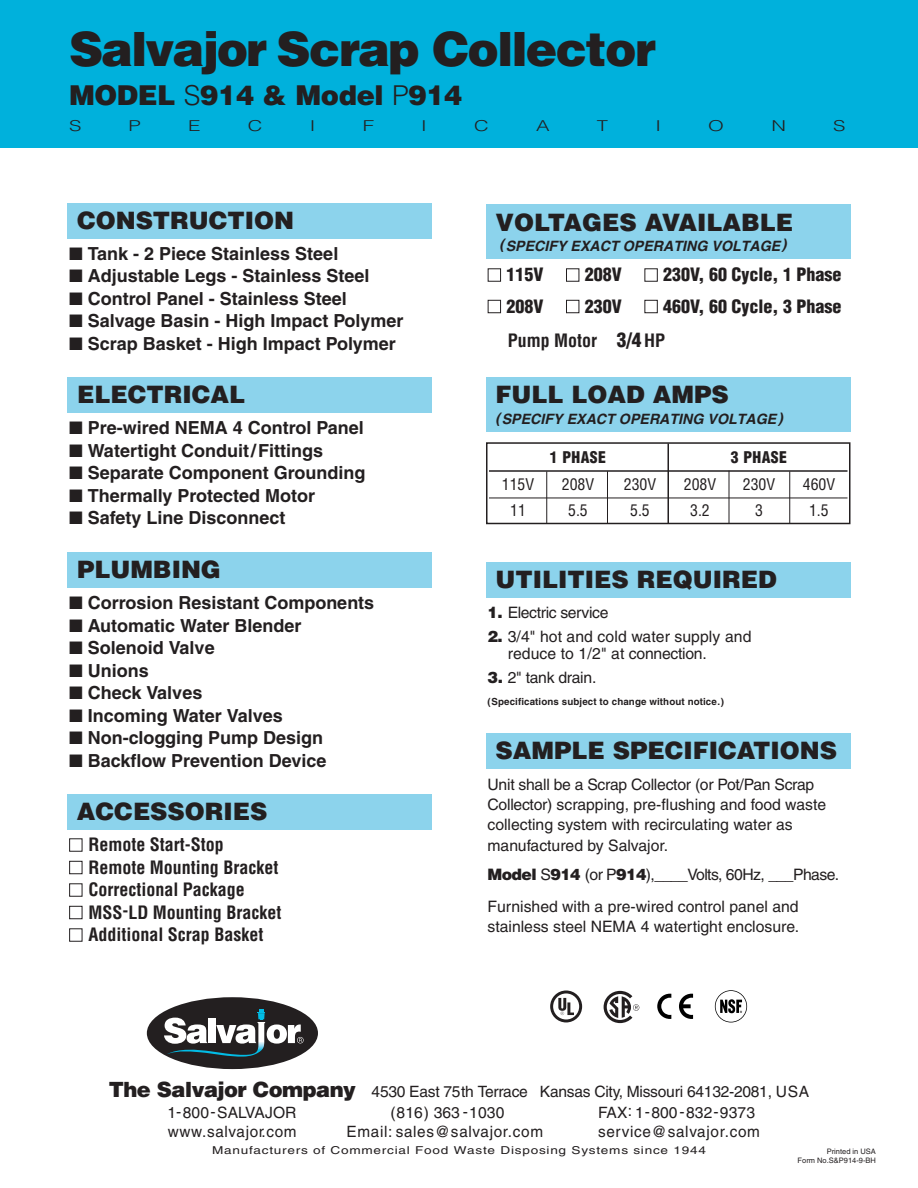
<style>
.page{position:relative;width:918px;height:1188px;background:#fff}
.page>*{position:absolute;margin:0;border:0;box-sizing:border-box;transform-origin:0 0}
.t1{font:900 47.25px "Helvetica";letter-spacing:-.035em;color:#231f20}
.t2{font:900 27.3px "Helvetica";letter-spacing:-.015em;color:#231f20}
.t3{font:900 24px "Helvetica";color:#231f20}
.t4{font:700 18px "Helvetica";color:#231f20}
.t5{font:700 condensed 18px "Helvetica";color:#231f20}
.t6{font:900 condensed 18px/34.5px "Helvetica";color:#231f20}
.t7{font:15.75px/20.2px "Helvetica";color:#231f20}
.t8{font:condensed 15.75px "Helvetica";color:#231f20}
.t9{font:15.75px "Helvetica";letter-spacing:-.025em;color:#231f20}
.t10{font:900 condensed 15.75px "Helvetica";letter-spacing:.025em;color:#231f20}
.t11{font:15.6px/21px "Helvetica";letter-spacing:-.015em;color:#231f20}
.t12{font:15.6px "Helvetica";letter-spacing:.045em;color:#231f20}
.t13{font:15.6px "Helvetica";letter-spacing:.01em;color:#231f20}
.t14{font:300 15px "Helvetica";color:#231f20;scale:1.35 1}
.t15{font:italic 700 14.25px "Helvetica";color:#231f20}
.t16{font:10.8px "Helvetica";letter-spacing:.055em;color:#231f20;scale:1.25 1}
.t17{font:700 9.75px "Helvetica";letter-spacing:.01em;color:#231f20}
.t18{font:7.5px/9px "Helvetica";color:#231f20;text-align:right}
.s1{font-weight:300}
.s2{color:#fff}
.s3{font-weight:700}
.s4{font-size:19.5px}
.s5{font-weight:900}
.s6{font-weight:900;font-size:21px}
</style>
<div class="page">
<div style="left:68px;top:377px;width:364px;height:35px;background:#8cd3ec"></div>
<div style="left:68px;top:204px;width:364px;height:35px;background:#8cd3ec"></div>
<div style="left:68px;top:552px;width:364px;height:35px;background:#8cd3ec"></div>
<div style="left:68px;top:794px;width:364px;height:36px;background:#8cd3ec"></div>
<div style="left:486px;top:562px;width:364px;height:36px;background:#8cd3ec"></div>
<div style="left:486px;top:734px;width:364px;height:35px;background:#8cd3ec"></div>
<div style="left:0;top:0;width:918px;height:148px;background:#00b1dc"></div>
<div style="left:486px;top:204px;width:364px;height:55px;background:#8cd3ec"></div>
<div style="left:486px;top:377px;width:364px;height:55px;background:#8cd3ec"></div>
<div style="left:147px;top:997px;width:171px;height:72px;background:#231f20;border-radius:50%"></div>
<svg style="left:164px;top:1009px;width:139px;height:48px"></svg>
<div style="left:486px;top:442px;width:364px;height:82px;border:2px solid #231f20"></div>
<hr style="left:489px;top:470px;width:359px;height:2px;background:#231f20">
<hr style="left:489px;top:498px;width:359px;height:1px;background:#231f20">
<hr style="left:546px;top:471px;width:1px;height:52px;background:#231f20">
<hr style="left:607px;top:471px;width:1px;height:53px;background:#231f20">
<hr style="left:667px;top:444px;width:2px;height:79px;background:#231f20">
<hr style="left:729px;top:471px;width:1px;height:52px;background:#231f20">
<hr style="left:789px;top:471px;width:1px;height:52px;background:#231f20">
<svg style="left:550px;top:991px;width:32px;height:31px"></svg>
<svg style="left:604px;top:991px;width:35px;height:32px"></svg>
<svg style="left:715px;top:990px;width:32px;height:32px"></svg>
<svg style="left:657px;top:994px;width:14px;height:25px"></svg>
<svg style="left:679px;top:994px;width:14px;height:25px"></svg>
<h1 class="t1" style="left:69px;top:22px;width:589px">Salvajor Scrap Collector</h1>
<h2 class="t2" style="left:69px;top:80px;width:395px">MODEL <span class="s1">S</span>914 &amp; Model <span class="s1">P</span>914</h2>
<p class="t14" style="left:69px;top:117px;width:11px">S</p>
<p class="t14" style="left:129px;top:117px;width:11px">P</p>
<p class="t14" style="left:188px;top:117px;width:11px">E</p>
<p class="t14" style="left:248px;top:117px;width:12px">C</p>
<p class="t14" style="left:310px;top:117px;width:6px">I</p>
<p class="t14" style="left:363px;top:117px;width:10px">F</p>
<p class="t14" style="left:421px;top:117px;width:6px">I</p>
<p class="t14" style="left:474px;top:117px;width:12px">C</p>
<p class="t14" style="left:536px;top:117px;width:12px">A</p>
<p class="t14" style="left:597px;top:117px;width:10px">T</p>
<p class="t14" style="left:655px;top:117px;width:6px">I</p>
<p class="t14" style="left:708px;top:117px;width:13px">O</p>
<p class="t14" style="left:771px;top:117px;width:12px">N</p>
<p class="t14" style="left:833px;top:117px;width:11px">S</p>
<h3 class="t3" style="left:77px;top:207px;width:219px">CONSTRUCTION</h3>
<p class="t4" style="left:69px;top:247px;width:271px">■ Tank - 2 Piece Stainless Steel</p>
<p class="t4" style="left:69px;top:270px;width:302px">■ Adjustable Legs - Stainless Steel</p>
<p class="t4" style="left:69px;top:292px;width:279px">■ Control Panel - Stainless Steel</p>
<p class="t4" style="left:69px;top:315px;width:336px">■ Salvage Basin - High Impact Polymer</p>
<p class="t4" style="left:69px;top:337px;width:328px">■ Scrap Basket - High Impact Polymer</p>
<h3 class="t3" style="left:77px;top:380px;width:170px">ELECTRICAL</h3>
<p class="t4" style="left:69px;top:421px;width:296px">■ Pre-wired NEMA 4 Control Panel</p>
<p class="t4" style="left:69px;top:444px;width:256px">■ Watertight Conduit/Fittings</p>
<p class="t4" style="left:69px;top:466px;width:298px">■ Separate Component Grounding</p>
<p class="t4" style="left:69px;top:489px;width:248px">■ Thermally Protected Motor</p>
<p class="t4" style="left:69px;top:511px;width:218px">■ Safety Line Disconnect</p>
<h3 class="t3" style="left:77px;top:555px;width:145px">PLUMBING</h3>
<p class="t4" style="left:69px;top:596px;width:307px">■ Corrosion Resistant Components</p>
<p class="t4" style="left:69px;top:619px;width:234px">■ Automatic Water Blender</p>
<p class="t4" style="left:69px;top:641px;width:147px">■ Solenoid Valve</p>
<p class="t4" style="left:69px;top:664px;width:81px">■ Unions</p>
<p class="t4" style="left:69px;top:686px;width:135px">■ Check Valves</p>
<p class="t4" style="left:69px;top:709px;width:215px">■ Incoming Water Valves</p>
<p class="t4" style="left:69px;top:731px;width:256px">■ Non-clogging Pump Design</p>
<p class="t4" style="left:69px;top:754px;width:259px">■ Backflow Prevention Device</p>
<h3 class="t3" style="left:77px;top:798px;width:192px">ACCESSORIES</h3>
<p class="t5" style="left:69px;top:835px;width:156px"><span class="s2">■</span> Remote Start-Stop</p>
<p class="t5" style="left:69px;top:857px;width:211px"><span class="s2">■</span> Remote Mounting Bracket</p>
<p class="t5" style="left:69px;top:880px;width:177px"><span class="s2">■</span> Correctional Package</p>
<p class="t5" style="left:69px;top:902px;width:214px"><span class="s2">■</span> MSS-LD Mounting Bracket</p>
<p class="t5" style="left:69px;top:925px;width:196px"><span class="s2">■</span> Additional Scrap Basket</p>
<h3 class="t3" style="left:495px;top:209px;width:299px">VOLTAGES AVAILABLE</h3>
<p class="t15" style="left:499px;top:241px;width:289px">(SPECIFY EXACT OPERATING VOLTAGE)</p>
<p class="t6" style="left:488px;top:258px;width:356px"><span class="s2">■</span> 115V <span class="s2">■</span> 208V <span class="s2">■</span> 230V, 60 Cycle, 1 Phase</p>
<p class="t6" style="left:508px;top:289px;width:335px;text-indent:-20px"><span class="s2">■</span> 208V <span class="s2">■</span> 230V <span class="s2">■</span> 460V, 60 Cycle, 3 Phase<br><span class="s3">Pump Motor</span> <span class="s4">3/4</span><span class="s3">HP</span></p>
<h3 class="t3" style="left:495px;top:381px;width:235px">FULL LOAD AMPS</h3>
<p class="t15" style="left:495px;top:414px;width:289px">(SPECIFY EXACT OPERATING VOLTAGE)</p>
<p class="t10" style="left:550px;top:448px;width:58px">1 PHASE</p>
<p class="t10" style="left:731px;top:448px;width:58px">3 PHASE</p>
<p class="t8" style="left:502px;top:475px;width:34px">115V</p>
<p class="t8" style="left:562px;top:475px;width:34px">208V</p>
<p class="t8" style="left:624px;top:475px;width:34px">230V</p>
<p class="t8" style="left:684px;top:475px;width:34px">208V</p>
<p class="t8" style="left:743px;top:475px;width:34px">230V</p>
<p class="t8" style="left:803px;top:475px;width:34px">460V</p>
<p class="t8" style="left:510px;top:501px;width:17px">11</p>
<p class="t8" style="left:568px;top:501px;width:21px">5.5</p>
<p class="t8" style="left:630px;top:501px;width:21px">5.5</p>
<p class="t8" style="left:690px;top:501px;width:21px">3.2</p>
<p class="t8" style="left:755px;top:501px;width:9px">3</p>
<p class="t8" style="left:809px;top:501px;width:21px">1.5</p>
<h3 class="t3" style="left:495px;top:566px;width:283px">UTILITIES REQUIRED</h3>
<p class="t9" style="left:488px;top:607px;width:122px"><span class="s5">1.</span> Electric service</p>
<p class="t7" style="left:508px;top:630px;width:245px;line-height:16.5px;text-indent:-20px"><span class="s5">2.</span> 3/4" hot and cold water supply and reduce to 1/2" at connection.</p>
<p class="t7" style="left:488px;top:668px;width:110px"><span class="s5">3.</span> 2" tank drain.</p>
<p class="t17" style="left:488px;top:698px;width:238px">(Specifications subject to change without notice.)</p>
<h3 class="t3" style="left:495px;top:737px;width:343px">SAMPLE SPECIFICATIONS</h3>
<p class="t7" style="left:488px;top:776px;width:340px">Unit shall be a Scrap Collector (or Pot/Pan Scrap Collector) scrapping, pre-flushing and food waste collecting system with recirculating water as manufactured by Salvajor.</p>
<p class="t7" style="left:488px;top:860px;width:353px;line-height:32.2px"><span class="s5">Model</span> S<span class="s5">914</span> (or P<span class="s5">914</span>),____Volts, 60Hz, ___Phase.<br>Furnished with a pre-wired control panel and</p>
<p class="t7" style="left:488px;top:918px;width:313px">stainless steel NEMA 4 watertight enclosure.</p>
<p class="t11" style="left:167px;top:1083px;width:643px;text-indent:-59px"><span class="s6">The Salvajor Company</span> 4530 East 75th Terrace Kansas City, Missouri 64132-2081, USA<br>1-800-SALVAJOR</p>
<p class="t13" style="left:390px;top:1107px;width:115px">(816) 363 -1030</p>
<p class="t13" style="left:598px;top:1107px;width:158px">FAX: 1-800-832-9373</p>
<p class="t12" style="left:168px;top:1126px;width:130px">www.salvajor.com</p>
<p class="t12" style="left:347px;top:1126px;width:198px">Email: sales@salvajor.com</p>
<p class="t12" style="left:598px;top:1126px;width:163px">service@salvajor.com</p>
<p class="t16" style="left:212px;top:1146px;width:397px">Manufacturers of Commercial Food Waste Disposing Systems since 1944</p>
<p class="t18" style="left:798px;top:1148px;width:80px">Printed in USA<br>Form No.S&amp;P914-9-BH</p>
</div>
